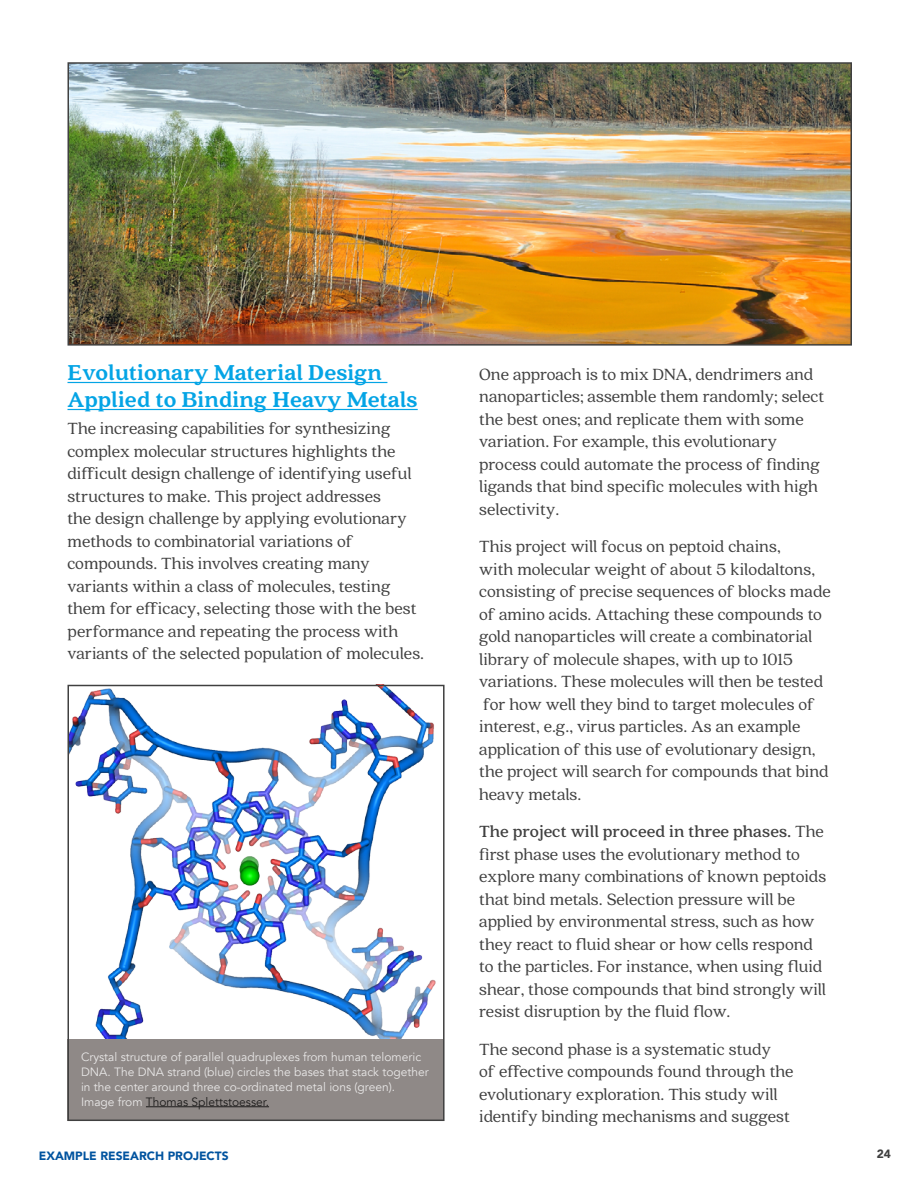
<style>
.page{position:relative;width:918px;height:1188px;background:#fff}
.page>*{position:absolute;margin:0;border:0;box-sizing:border-box;transform-origin:0 0}
.t1{font:900 24px/27px "Quincy CF";color:#04a4e5}
.t2{font:18px/22.5px "Quincy CF";color:#404040}
.t3{font:12px/15px "Avenir";color:#fff}
.t4{font:900 12px "Avenir";color:#00539f}
.t5{font:900 12px "Avenir";color:#404040}
.s1{color:#000}
.s2{font-weight:700}
</style>
<div class="page">
<hr style="left:68px;top:382px;width:319px;height:1px;background:#04a4e5">
<hr style="left:68px;top:409px;width:350px;height:1px;background:#04a4e5">
<img style="left:71px;top:688px;width:365px;height:351px">
<img style="left:71px;top:65px;width:778px;height:278px">
<div style="left:68px;top:62px;width:784px;height:284px;border:2px solid #404040"></div>
<div style="left:68px;top:1039px;width:376px;height:81px;background:#8f8987"></div>
<hr style="left:146px;top:1106px;width:123px;height:1px;background:#000">
<div style="left:68px;top:685px;width:377px;height:436px;border:2px solid #404040"></div>
<h1 class="t1" style="left:68px;top:360px;width:352px">Evolutionary Material Design<br>Applied to Binding Heavy Metals</h1>
<p class="t2" style="left:68px;top:417px;width:358px">The increasing capabilities for synthesizing complex molecular structures highlights the difficult design challenge of identifying useful structures to make. This project addresses<br>the design challenge by applying evolutionary methods to combinatorial variations of compounds. This involves creating many variants within a class of molecules, testing them for efficacy, selecting those with the best performance and repeating the process with variants of the selected population of molecules.</p>
<p class="t3" style="left:81px;top:1049px;width:349px">Crystal structure of parallel quadruplexes from human telomeric DNA. The DNA strand (blue) circles the bases that stack together in the center around three co-ordinated metal ions (green).<br>Image from <span class="s1">Thomas Splettstoesser.</span></p>
<p class="t4" style="left:39px;top:1145px;width:191px">EXAMPLE RESEARCH PROJECTS</p>
<p class="t2" style="left:479px;top:363px;width:347px">One approach is to mix DNA, dendrimers and nanoparticles; assemble them randomly; select the best ones; and replicate them with some variation. For example, this evolutionary process could automate the process of finding ligands that bind specific molecules with high selectivity.</p>
<p class="t2" style="left:479px;top:536px;width:353px">This project will focus on peptoid chains,<br>with molecular weight of about 5 kilodaltons, consisting of precise sequences of blocks made of amino acids. Attaching these compounds to gold nanoparticles will create a combinatorial library of molecule shapes, with up to 1015 variations. These molecules will then be tested for how well they bind to target molecules of interest, e.g., virus particles. As an example application of this use of evolutionary design, the project will search for compounds that bind heavy metals.</p>
<p class="t2" style="left:479px;top:821px;width:348px"><span class="s2">The project will proceed in three phases.</span> The first phase uses the evolutionary method to explore many combinations of known peptoids that bind metals. Selection pressure will be applied by environmental stress, such as how they react to fluid shear or how cells respond to the particles. For instance, when using fluid shear, those compounds that bind strongly will resist disruption by the fluid flow.</p>
<p class="t2" style="left:479px;top:1038px;width:316px">The second phase is a systematic study<br>of effective compounds found through the evolutionary exploration. This study will identify binding mechanisms and suggest</p>
<p class="t5" style="left:877px;top:1144px;width:16px">24</p>
</div>
